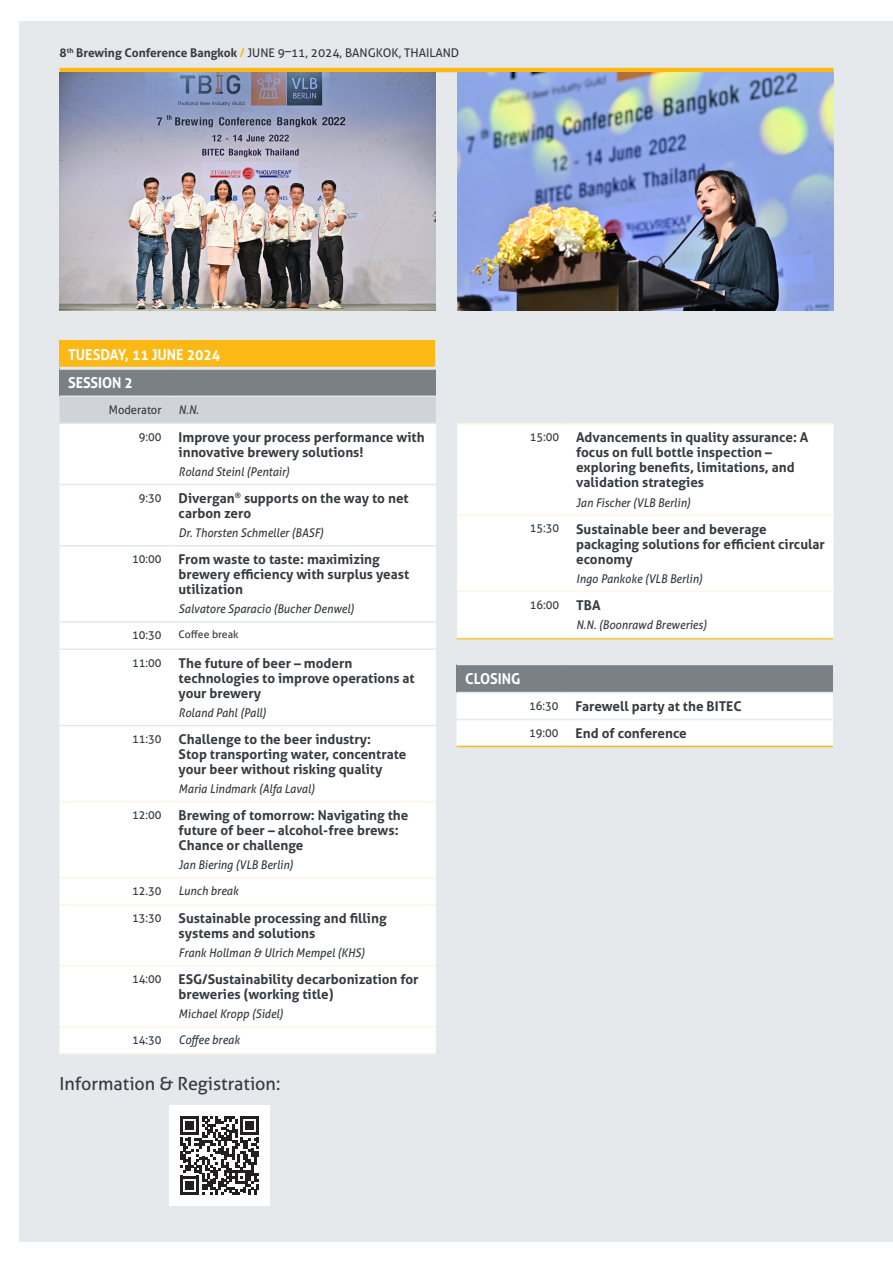
<style>
.page{position:relative;width:893px;height:1263px;background:#fff}
.page>*{position:absolute;margin:0;border:0;box-sizing:border-box;transform-origin:0 0}
.Fließ{font:18px "Aller";color:#353b40}
.Themenschwerpunkt{font:700 15px "Aller";color:#fff;scale:.93 1}
.TABELLE_Vortragsthema{font:700 13.5px/15px "Aller";color:#353b40}
.TABELLE_Redner{font:italic 12px "Aller";color:#353b40;scale:.93 1}
.TABELLE_Uhrzeit{font:12px "Aller";color:#353b40;scale:.93 1}
.TABELLE_Uhrzeit-2{font:12px "Aller";color:#353b40}
.TABELLE_Abstract{font:10.5px "Aller";color:#353b40}
.s1{font-weight:700}
.s2{font-weight:700;color:#fcb814}
</style>
<div class="page">
<div style="left:19px;top:21px;width:874px;height:1221px;background:#e6e9eb"></div>
<hr style="left:60px;top:68px;width:773px;height:4px;background:#fcb814">
<img style="left:60px;top:72px;width:376px;height:238px">
<div style="left:60px;top:340px;width:376px;height:28px;background:#fcb814"></div>
<div style="left:60px;top:368px;width:376px;height:28px;background:#798187"></div>
<div style="left:60px;top:397px;width:376px;height:25px;background:#d0d4d8"></div>
<div style="left:60px;top:424px;width:376px;height:629px;background:#fff"></div>
<hr style="left:60px;top:801px;width:110px;height:1px;background:#fef6e5">
<hr style="left:170px;top:801px;width:266px;height:1px;background:#fef6e5">
<hr style="left:60px;top:877px;width:110px;height:2px;background:#fef6e5">
<hr style="left:170px;top:877px;width:266px;height:2px;background:#fef6e5">
<hr style="left:60px;top:904px;width:110px;height:1px;background:#fef6e5">
<hr style="left:170px;top:904px;width:266px;height:1px;background:#fef6e5">
<hr style="left:60px;top:965px;width:110px;height:1px;background:#fef6e5">
<hr style="left:170px;top:965px;width:266px;height:1px;background:#fef6e5">
<hr style="left:60px;top:1026px;width:110px;height:2px;background:#fef6e5">
<hr style="left:170px;top:1026px;width:266px;height:2px;background:#fef6e5">
<hr style="left:60px;top:1053px;width:110px;height:1px;background:#fef6e5">
<hr style="left:170px;top:1053px;width:266px;height:1px;background:#fef6e5">
<hr style="left:60px;top:621px;width:110px;height:2px;background:#e6e9eb">
<hr style="left:170px;top:621px;width:266px;height:2px;background:#e6e9eb">
<hr style="left:60px;top:648px;width:110px;height:2px;background:#e6e9eb">
<hr style="left:170px;top:648px;width:266px;height:2px;background:#e6e9eb">
<hr style="left:60px;top:725px;width:110px;height:1px;background:#e6e9eb">
<hr style="left:170px;top:725px;width:266px;height:1px;background:#e6e9eb">
<hr style="left:60px;top:484px;width:110px;height:1px;background:#e6e9eb">
<hr style="left:170px;top:484px;width:266px;height:1px;background:#e6e9eb">
<hr style="left:60px;top:545px;width:110px;height:1px;background:#e6e9eb">
<hr style="left:170px;top:545px;width:266px;height:1px;background:#e6e9eb">
<hr style="left:435px;top:340px;width:2px;height:27px;background:#e6e9eb">
<hr style="left:60px;top:367px;width:110px;height:3px;background:#e6e9eb">
<hr style="left:170px;top:367px;width:267px;height:3px;background:#e6e9eb">
<div style="left:457px;top:664px;width:376px;height:28px;background:#798187"></div>
<div style="left:457px;top:693px;width:376px;height:53px;background:#fff"></div>
<hr style="left:457px;top:638px;width:110px;height:1px;background:#fcb814">
<hr style="left:567px;top:638px;width:266px;height:1px;background:#fcb814">
<hr style="left:457px;top:719px;width:110px;height:1px;background:#e6e9eb">
<hr style="left:567px;top:719px;width:266px;height:1px;background:#e6e9eb">
<hr style="left:457px;top:746px;width:110px;height:1px;background:#fcb814">
<hr style="left:567px;top:746px;width:266px;height:1px;background:#fcb814">
<hr style="left:457px;top:664px;width:110px;height:1px;background:#e6e9eb">
<hr style="left:567px;top:664px;width:266px;height:1px;background:#e6e9eb">
<img style="left:457px;top:72px;width:376px;height:238px">
<div style="left:457px;top:425px;width:376px;height:212px;background:#fff"></div>
<hr style="left:457px;top:423px;width:111px;height:2px;background:#fef6e5">
<hr style="left:568px;top:423px;width:265px;height:2px;background:#fef6e5">
<hr style="left:457px;top:514px;width:111px;height:2px;background:#fef6e5">
<hr style="left:568px;top:514px;width:265px;height:2px;background:#fef6e5">
<hr style="left:457px;top:590px;width:111px;height:2px;background:#fef6e5">
<hr style="left:568px;top:590px;width:265px;height:2px;background:#fef6e5">
<hr style="left:457px;top:637px;width:111px;height:1px;background:#fef6e5">
<hr style="left:568px;top:637px;width:265px;height:1px;background:#fef6e5">
<div style="left:169px;top:1105px;width:101px;height:101px;background:#fff"></div>
<svg style="left:180px;top:1116px;width:79px;height:79px"></svg>
<p class="TABELLE_Uhrzeit-2" style="left:60px;top:45px;width:401px"><span class="s1">8</span><sup>th</sup> <span class="s1">Brewing Conference Bangkok</span> <span class="s2">/</span> JUNE 9–11, 2024, BANGKOK, THAILAND</p>
<p class="Themenschwerpunkt" style="left:68px;top:345px;width:165px">TUESDAY, 11 JUNE 2024</p>
<p class="Themenschwerpunkt" style="left:68px;top:373px;width:71px">SESSION 2</p>
<p class="TABELLE_Uhrzeit" style="left:109px;top:402px;width:58px">Moderator</p>
<p class="TABELLE_Redner" style="left:179px;top:402px;width:23px">N.N.</p>
<p class="TABELLE_Uhrzeit" style="left:139px;top:429px;width:26px">9:00</p>
<p class="TABELLE_Vortragsthema" style="left:179px;top:429px;width:248px">Improve your process performance with innovative brewery solutions!</p>
<p class="TABELLE_Redner" style="left:179px;top:464px;width:121px">Roland Steinl (Pentair)</p>
<p class="TABELLE_Uhrzeit" style="left:139px;top:490px;width:26px">9:30</p>
<p class="TABELLE_Vortragsthema" style="left:179px;top:491px;width:232px">Divergan<sup>®</sup> supports on the way to net carbon zero</p>
<p class="TABELLE_Redner" style="left:179px;top:526px;width:157px">Dr. Thorsten Schmeller (BASF)</p>
<p class="TABELLE_Uhrzeit" style="left:132px;top:551px;width:33px">10:00</p>
<p class="TABELLE_Vortragsthema" style="left:179px;top:552px;width:232px">From waste to taste: maximizing brewery efficiency with surplus yeast utilization</p>
<p class="TABELLE_Redner" style="left:179px;top:602px;width:190px">Salvatore Sparacio (Bucher Denwel)</p>
<p class="TABELLE_Uhrzeit" style="left:132px;top:628px;width:33px">10:30</p>
<p class="TABELLE_Abstract" style="left:179px;top:628px;width:62px">Coffee break</p>
<p class="TABELLE_Uhrzeit" style="left:132px;top:655px;width:33px">11:00</p>
<p class="TABELLE_Vortragsthema" style="left:179px;top:655px;width:238px">The future of beer – modern technologies to improve operations at your brewery</p>
<p class="TABELLE_Redner" style="left:179px;top:705px;width:96px">Roland Pahl (Pall)</p>
<p class="TABELLE_Uhrzeit" style="left:132px;top:731px;width:33px">11:30</p>
<p class="TABELLE_Vortragsthema" style="left:179px;top:731px;width:229px">Challenge to the beer industry:<br>Stop transporting water, concentrate your beer without risking quality</p>
<p class="TABELLE_Redner" style="left:179px;top:782px;width:148px">Maria Lindmark (Alfa Laval)</p>
<p class="TABELLE_Uhrzeit" style="left:132px;top:807px;width:33px">12:00</p>
<p class="TABELLE_Vortragsthema" style="left:179px;top:808px;width:231px">Brewing of tomorrow: Navigating the future of beer – alcohol-free brews:<br>Chance or challenge</p>
<p class="TABELLE_Redner" style="left:179px;top:858px;width:125px">Jan Biering (VLB Berlin)</p>
<p class="TABELLE_Uhrzeit" style="left:132px;top:884px;width:33px">12.30</p>
<p class="TABELLE_Redner" style="left:179px;top:884px;width:66px">Lunch break</p>
<p class="TABELLE_Uhrzeit" style="left:132px;top:910px;width:33px">13:30</p>
<p class="TABELLE_Vortragsthema" style="left:179px;top:910px;width:210px">Sustainable processing and filling systems and solutions</p>
<p class="TABELLE_Redner" style="left:179px;top:946px;width:202px">Frank Hollman &amp; Ulrich Mempel (KHS)</p>
<p class="TABELLE_Uhrzeit" style="left:132px;top:971px;width:33px">14:00</p>
<p class="TABELLE_Vortragsthema" style="left:179px;top:972px;width:242px">ESG/Sustainability decarbonization for breweries (working title)</p>
<p class="TABELLE_Redner" style="left:179px;top:1007px;width:114px">Michael Kropp (Sidel)</p>
<p class="TABELLE_Uhrzeit" style="left:132px;top:1033px;width:33px">14:30</p>
<p class="TABELLE_Redner" style="left:179px;top:1033px;width:67px">Coffee break</p>
<p class="Fließ" style="left:60px;top:1073px;width:222px">Information &amp; Registration:</p>
<p class="TABELLE_Uhrzeit" style="left:530px;top:430px;width:33px">15:00</p>
<p class="TABELLE_Vortragsthema" style="left:576px;top:430px;width:234px">Advancements in quality assurance: A focus on full bottle inspection – exploring benefits, limitations, and validation strategies</p>
<p class="TABELLE_Redner" style="left:576px;top:495px;width:124px">Jan Fischer (VLB Berlin)</p>
<p class="TABELLE_Uhrzeit" style="left:530px;top:521px;width:33px">15:30</p>
<p class="TABELLE_Vortragsthema" style="left:576px;top:521px;width:250px">Sustainable beer and beverage packaging solutions for efficient circular economy</p>
<p class="TABELLE_Redner" style="left:576px;top:571px;width:137px">Ingo Pankoke (VLB Berlin)</p>
<p class="TABELLE_Uhrzeit" style="left:530px;top:597px;width:33px">16:00</p>
<p class="TABELLE_Vortragsthema" style="left:576px;top:597px;width:26px">TBA</p>
<p class="TABELLE_Redner" style="left:576px;top:617px;width:142px">N.N. (Boonrawd Breweries)</p>
<p class="Themenschwerpunkt" style="left:465px;top:669px;width:61px">CLOSING</p>
<p class="TABELLE_Uhrzeit" style="left:529px;top:698px;width:33px">16:30</p>
<p class="TABELLE_Vortragsthema" style="left:576px;top:699px;width:168px">Farewell party at the BITEC</p>
<p class="TABELLE_Uhrzeit" style="left:529px;top:725px;width:33px">19:00</p>
<p class="TABELLE_Vortragsthema" style="left:576px;top:725px;width:113px">End of conference</p>
</div>
